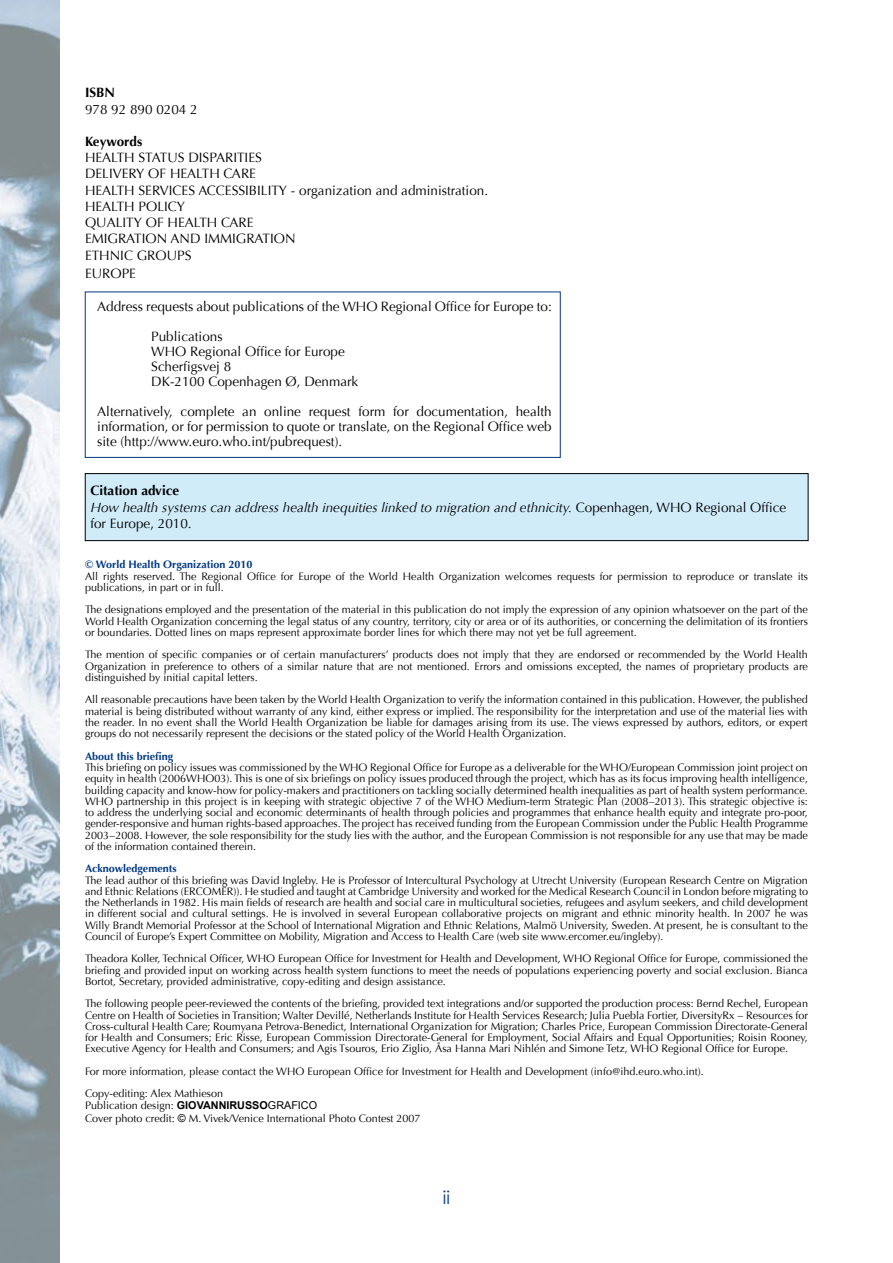
<style>
.page{position:relative;width:893px;height:1263px;background:#fff}
.page>*{position:absolute;margin:0;border:0;box-sizing:border-box;transform-origin:0 0}
.t1{font:18px "Century Gothic";color:#003882}
.t2{font:13.5px/16.2px "Optima";color:#000}
.t3{font:italic 13.5px/16.2px "Optima";color:#000}
.t4{font:700 13.5px "Optima";color:#000}
.t5{font:10.8px/11.2px "Optima";color:#000;text-align:justify}
.t6{font:700 10.8px "Optima";color:#003882}
.s1{font-weight:700;font-style:normal}
.s2{font-style:normal}
.s3{font-family:"Arial";font-weight:700}
.s4{font-family:"Arial"}
</style>
<div class="page">
<img style="left:0;top:0;width:60px;height:1263px">
<div style="left:85px;top:474px;width:723px;height:67px;background:#d0ecf9"></div>
<div style="left:85px;top:473px;width:723px;height:68px;border:1px solid #000"></div>
<div style="left:85px;top:292px;width:476px;height:166px;border:1px solid #003882"></div>
<p class="t4" style="left:85px;top:85px;width:31px">ISBN</p>
<p class="t2" style="left:85px;top:101px;width:114px">978 92 890 0204 2</p>
<p class="t4" style="left:85px;top:134px;width:59px">Keywords</p>
<p class="t2" style="left:85px;top:150px;width:405px">HEALTH STATUS DISPARITIES<br>DELIVERY OF HEALTH CARE<br>HEALTH SERVICES ACCESSIBILITY - organization and administration.<br>HEALTH POLICY<br>QUALITY OF HEALTH CARE<br>EMIGRATION AND IMMIGRATION<br>ETHNIC GROUPS</p>
<p class="t2" style="left:85px;top:265px;width:53px">EUROPE</p>
<p class="t2" style="left:97px;top:299px;width:456px">Address requests about publications of the WHO Regional Office for Europe to:</p>
<p class="t2" style="left:151px;top:329px;width:209px;line-height:15px">Publications<br>WHO Regional Office for Europe<br>Scherfigsvej 8<br>DK-2100 Copenhagen Ø, Denmark</p>
<p class="t2" style="left:97px;top:404px;width:456px;line-height:15px;text-align:justify">Alternatively, complete an online request form for documentation, health information, or for permission to quote or translate, on the Regional Office web site (http://www.euro.who.int/pubrequest).</p>
<p class="t3" style="left:90px;top:483px;width:697px"><span class="s1">Citation advice<br></span>How health systems can address health inequities linked to migration and ethnicity. <span class="s2">Copenhagen, WHO Regional Office for Europe, 2010.</span></p>
<p class="t6" style="left:85px;top:558px;width:169px">© World Health Organization 2010</p>
<p class="t5" style="left:85px;top:570px;width:724px">All rights reserved. The Regional Office for Europe of the World Health Organization welcomes requests for permission to reproduce or translate its publications, in part or in full.</p>
<p class="t5" style="left:85px;top:604px;width:724px">The designations employed and the presentation of the material in this publication do not imply the expression of any opinion whatsoever on the part of the World Health Organization concerning the legal status of any country, territory, city or area or of its authorities, or concerning the delimitation of its frontiers or boundaries. Dotted lines on maps represent approximate border lines for which there may not yet be full agreement.</p>
<p class="t5" style="left:85px;top:649px;width:724px">The mention of specific companies or of certain manufacturers’ products does not imply that they are endorsed or recommended by the World Health Organization in preference to others of a similar nature that are not mentioned. Errors and omissions excepted, the names of proprietary products are distinguished by initial capital letters.</p>
<p class="t5" style="left:85px;top:694px;width:724px">All reasonable precautions have been taken by the World Health Organization to verify the information contained in this publication. However, the published material is being distributed without warranty of any kind, either express or implied. The responsibility for the interpretation and use of the material lies with the reader. In no event shall the World Health Organization be liable for damages arising from its use. The views expressed by authors, editors, or expert groups do not necessarily represent the decisions or the stated policy of the World Health Organization.</p>
<p class="t6" style="left:85px;top:750px;width:90px">About this briefing</p>
<p class="t5" style="left:85px;top:762px;width:724px">This briefing on policy issues was commissioned by the WHO Regional Office for Europe as a deliverable for the WHO/European Commission joint project on equity in health (2006WHO03). This is one of six briefings on policy issues produced through the project, which has as its focus improving health intelligence, building capacity and know-how for policy-makers and practitioners on tackling socially determined health inequalities as part of health system performance.<br>WHO partnership in this project is in keeping with strategic objective 7 of the WHO Medium-term Strategic Plan (2008−2013). This strategic objective is: to address the underlying social and economic determinants of health through policies and programmes that enhance health equity and integrate pro-poor, gender-responsive and human rights-based approaches. The project has received funding from the European Commission under the Public Health Programme 2003−2008. However, the sole responsibility for the study lies with the author, and the European Commission is not responsible for any use that may be made of the information contained therein.</p>
<p class="t6" style="left:85px;top:862px;width:93px">Acknowledgements</p>
<p class="t5" style="left:85px;top:874px;width:724px">The lead author of this briefing was David Ingleby. He is Professor of Intercultural Psychology at Utrecht University (European Research Centre on Migration and Ethnic Relations (ERCOMER)). He studied and taught at Cambridge University and worked for the Medical Research Council in London before migrating to the Netherlands in 1982. His main fields of research are health and social care in multicultural societies, refugees and asylum seekers, and child development in different social and cultural settings. He is involved in several European collaborative projects on migrant and ethnic minority health. In 2007 he was Willy Brandt Memorial Professor at the School of International Migration and Ethnic Relations, Malmö University, Sweden. At present, he is consultant to the Council of Europe’s Expert Committee on Mobility, Migration and Access to Health Care (web site www.ercomer.eu/ingleby).</p>
<p class="t5" style="left:85px;top:953px;width:724px">Theadora Koller, Technical Officer, WHO European Office for Investment for Health and Development, WHO Regional Office for Europe, commissioned the briefing and provided input on working across health system functions to meet the needs of populations experiencing poverty and social exclusion. Bianca Bortot, Secretary, provided administrative, copy-editing and design assistance.</p>
<p class="t5" style="left:85px;top:998px;width:724px">The following people peer-reviewed the contents of the briefing, provided text integrations and/or supported the production process: Bernd Rechel, European Centre on Health of Societies in Transition; Walter Devillé, Netherlands Institute for Health Services Research; Julia Puebla Fortier, DiversityRx − Resources for Cross-cultural Health Care; Roumyana Petrova-Benedict, International Organization for Migration; Charles Price, European Commission Directorate-General for Health and Consumers; Eric Risse, European Commission Directorate-General for Employment, Social Affairs and Equal Opportunities; Roisin Rooney, Executive Agency for Health and Consumers; and Agis Tsouros, Erio Ziglio, Åsa Hanna Mari Nihlén and Simone Tetz, WHO Regional Office for Europe.</p>
<p class="t5" style="left:85px;top:1060px;width:620px;line-height:22.5px">For more information, please contact the WHO European Office for Investment for Health and Development (info@ihd.euro.who.int).<br>Copy-editing: Alex Mathieson</p>
<p class="t5" style="left:85px;top:1099px;width:337px;line-height:12.9px">Publication design: <span class="s3">GIOVANNIRUSSO</span><span class="s4">GRAFICO<br></span>Cover photo credit: <span class="s4">©</span> M. Vivek/Venice International Photo Contest 2007</p>
<h1 class="t1" style="left:443px;top:1186px;width:9px">ii</h1>
</div>
